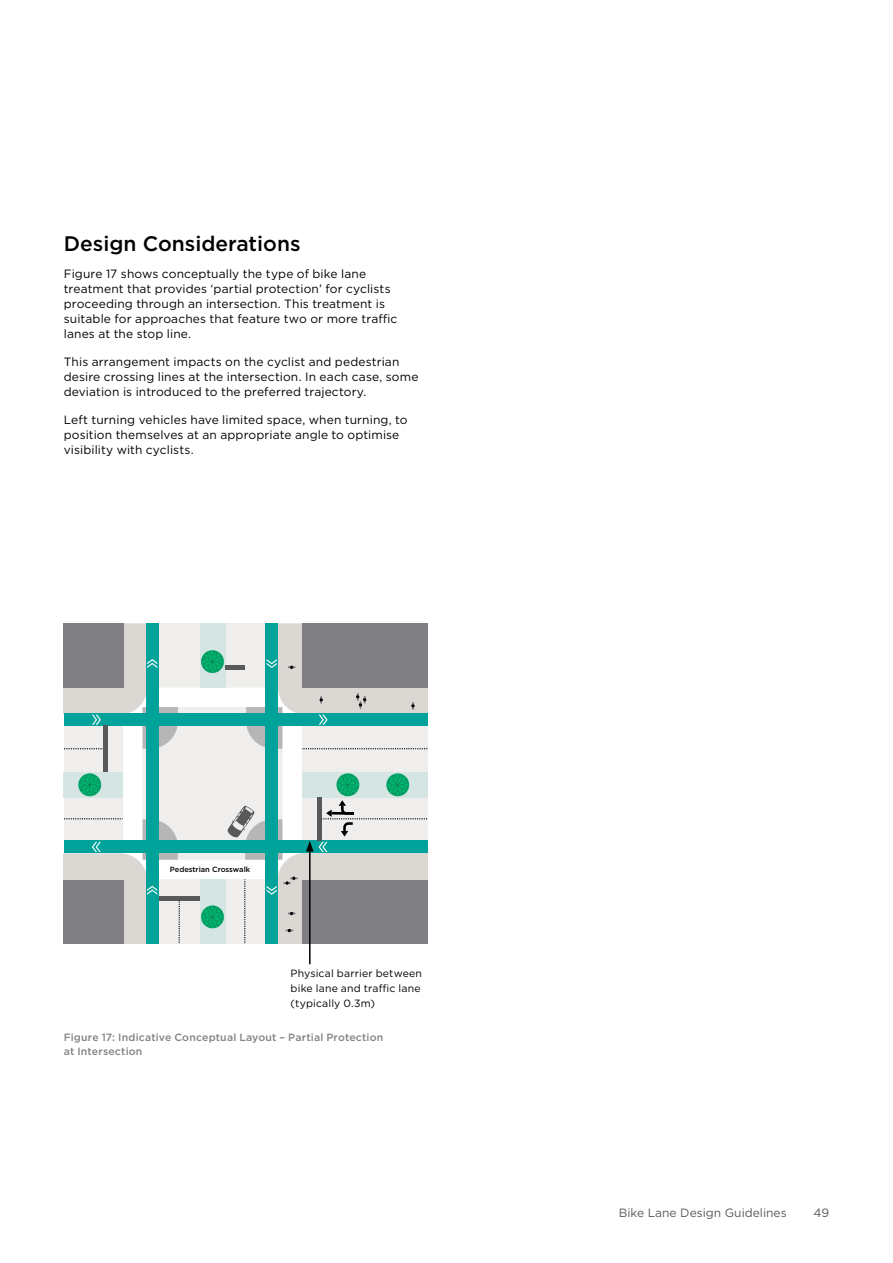
<style>
.page{position:relative;width:893px;height:1263px;background:#fff}
.page>*{position:absolute;margin:0;border:0;box-sizing:border-box;transform-origin:0 0}
.H2_-_Paragraph_Headi{font:500 21px "Gotham";color:#000}
.Body_Copy{font:12px/15px "Gotham";letter-spacing:.01em;color:#000}
.t1{font:12px "Gotham";color:#58595b}
.Captions{font:500 10.5px/13.5px "Gotham";letter-spacing:.015em;color:#808285}
.References{font:10.5px/15px "Gotham";letter-spacing:.015em;color:#000}
.t2{font:500 7.5px "Gotham";color:#000}
</style>
<div class="page">
<div style="left:64px;top:623px;width:363px;height:320px;background:#efeeed"></div>
<div style="left:123px;top:688px;width:179px;height:191px;border:19px solid #fff"></div>
<div style="left:302px;top:772px;width:125px;height:25px;background:#d4e5e4"></div>
<div style="left:64px;top:772px;width:59px;height:25px;background:#d4e5e4"></div>
<div style="left:200px;top:623px;width:25px;height:64px;background:#d4e5e4"></div>
<hr style="left:225px;top:666px;width:20px;height:4px;background:#58595b">
<div style="left:200px;top:879px;width:25px;height:64px;background:#d4e5e4"></div>
<hr style="left:158px;top:896px;width:42px;height:4px;background:#58595b">
<svg style="left:78px;top:773px;width:23px;height:23px"></svg>
<svg style="left:201px;top:650px;width:23px;height:23px"></svg>
<div style="left:64px;top:714px;width:363px;height:12px;background:#00a39a"></div>
<div style="left:64px;top:841px;width:363px;height:12px;background:#00a39a"></div>
<div style="left:146px;top:623px;width:12px;height:320px;background:#00a39a"></div>
<div style="left:266px;top:623px;width:12px;height:320px;background:#00a39a"></div>
<svg style="left:64px;top:818px;width:116px;height:126px"></svg>
<svg style="left:64px;top:624px;width:114px;height:125px"></svg>
<svg style="left:246px;top:624px;width:182px;height:125px"></svg>
<div style="left:103px;top:725px;width:5px;height:47px;background:#58595b"></div>
<hr style="left:309px;top:849px;width:2px;height:115px;background:#000">
<svg style="left:201px;top:773px;width:227px;height:172px"></svg>
<p class="H2_-_Paragraph_Headi" style="left:64px;top:229px;width:238px">Design Considerations</p>
<p class="Body_Copy" style="left:64px;top:266px;width:335px">Figure 17 shows conceptually the type of bike lane treatment that provides ‘partial protection’ for cyclists proceeding through an intersection. This treatment is suitable for approaches that feature two or more traffic lanes at the stop line.</p>
<p class="Body_Copy" style="left:64px;top:354px;width:356px">This arrangement impacts on the cyclist and pedestrian desire crossing lines at the intersection. In each case, some deviation is introduced to the preferred trajectory.</p>
<p class="Body_Copy" style="left:64px;top:412px;width:345px">Left turning vehicles have limited space, when turning, to position themselves at an appropriate angle to optimise visibility with cyclists.</p>
<p class="t2" style="left:170px;top:865px;width:82px">Pedestrian Crosswalk</p>
<p class="References" style="left:291px;top:965px;width:133px">Physical barrier between bike lane and traffic lane (typically 0.3m)</p>
<p class="Captions" style="left:64px;top:1031px;width:321px">Figure 17: Indicative Conceptual Layout – Partial Protection at Intersection</p>
<p class="t1" style="left:619px;top:1205px;width:169px">Bike Lane Design Guidelines</p>
<p class="t1" style="left:813px;top:1205px;width:17px">49</p>
</div>
